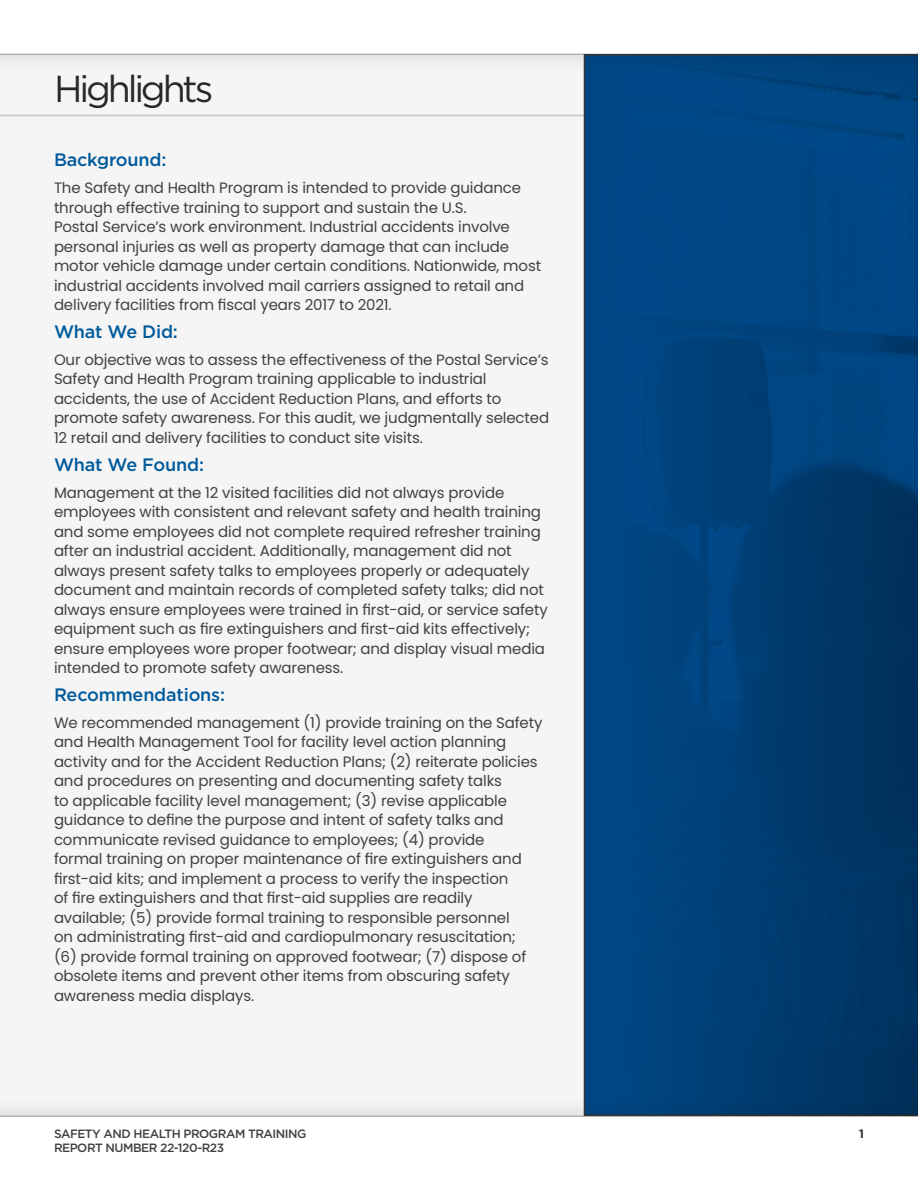
<style>
.page{position:relative;width:918px;height:1188px;background:#fff}
.page>*{position:absolute;margin:0;border:0;box-sizing:border-box;transform-origin:0 0}
.t1{font:37.5px "Gotham";letter-spacing:-.08em;color:#292829}
.t2{font:500 18px "Gotham";letter-spacing:-.01em;color:#005a9c}
.t3{font:15px/19.5px "Poppins";letter-spacing:-.01em;color:#414042}
.t4{font:500 12px "Gotham";letter-spacing:-.04em;color:#414042}
</style>
<div class="page">
<div style="left:0;top:0;width:918px;height:75px;background:#eee"></div>
<div style="left:0;top:0;width:918px;height:54px;background:#fff"></div>
<div style="left:0;top:1095px;width:918px;height:93px;background:#efefef"></div>
<div style="left:0;top:1116px;width:918px;height:72px;background:#fff"></div>
<div style="left:0;top:106px;width:918px;height:19px;background:#000;opacity:.2"></div>
<hr style="left:0;top:115px;width:915px;height:1px;background:#3e3e3e">
<hr style="left:0;top:116px;width:915px;height:1px;background:#3e3e3e">
<div style="left:570px;top:44px;width:348px;height:1074px;background:#000;opacity:.15"></div>
<img style="left:584px;top:54px;width:334px;height:1062px">
<h1 class="t1" style="left:54px;top:68px;width:161px">Highlights</h1>
<p class="t2" style="left:54px;top:150px;width:114px">Background:</p>
<p class="t3" style="left:54px;top:178px;width:489px">The Safety and Health Program is intended to provide guidance through effective training to support and sustain the U.S.<br>Postal Service’s work environment. Industrial accidents involve personal injuries as well as property damage that can include motor vehicle damage under certain conditions. Nationwide, most industrial accidents involved mail carriers assigned to retail and delivery facilities from fiscal years 2017 to 2021.</p>
<p class="t2" style="left:54px;top:321px;width:126px">What We Did:</p>
<p class="t3" style="left:54px;top:350px;width:497px">Our objective was to assess the effectiveness of the Postal Service’s Safety and Health Program training applicable to industrial accidents, the use of Accident Reduction Plans, and efforts to promote safety awareness. For this audit, we judgmentally selected 12 retail and delivery facilities to conduct site visits.</p>
<p class="t2" style="left:54px;top:454px;width:152px">What We Found:</p>
<p class="t3" style="left:54px;top:483px;width:495px">Management at the 12 visited facilities did not always provide employees with consistent and relevant safety and health training and some employees did not complete required refresher training after an industrial accident. Additionally, management did not always present safety talks to employees properly or adequately document and maintain records of completed safety talks; did not always ensure employees were trained in first-aid, or service safety equipment such as fire extinguishers and first-aid kits effectively; ensure employees wore proper footwear; and display visual media intended to promote safety awareness.</p>
<p class="t2" style="left:54px;top:684px;width:173px">Recommendations:</p>
<p class="t3" style="left:54px;top:713px;width:490px">We recommended management (1) provide training on the Safety and Health Management Tool for facility level action planning activity and for the Accident Reduction Plans; (2) reiterate policies and procedures on presenting and documenting safety talks<br>to applicable facility level management; (3) revise applicable guidance to define the purpose and intent of safety talks and communicate revised guidance to employees; (4) provide<br>formal training on proper maintenance of fire extinguishers and first‑aid kits; and implement a process to verify the inspection<br>of fire extinguishers and that first-aid supplies are readily available; (5) provide formal training to responsible personnel<br>on administrating first-aid and cardiopulmonary resuscitation;<br>(6) provide formal training on approved footwear; (7) dispose of obsolete items and prevent other items from obscuring safety awareness media displays.</p>
<p class="t4" style="left:54px;top:1127px;width:254px">SAFETY AND HEALTH PROGRAM TRAINING</p>
<p class="t4" style="left:859px;top:1127px;width:6px">1</p>
<p class="t4" style="left:54px;top:1141px;width:172px">REPORT NUMBER 22-120-R23</p>
</div>
